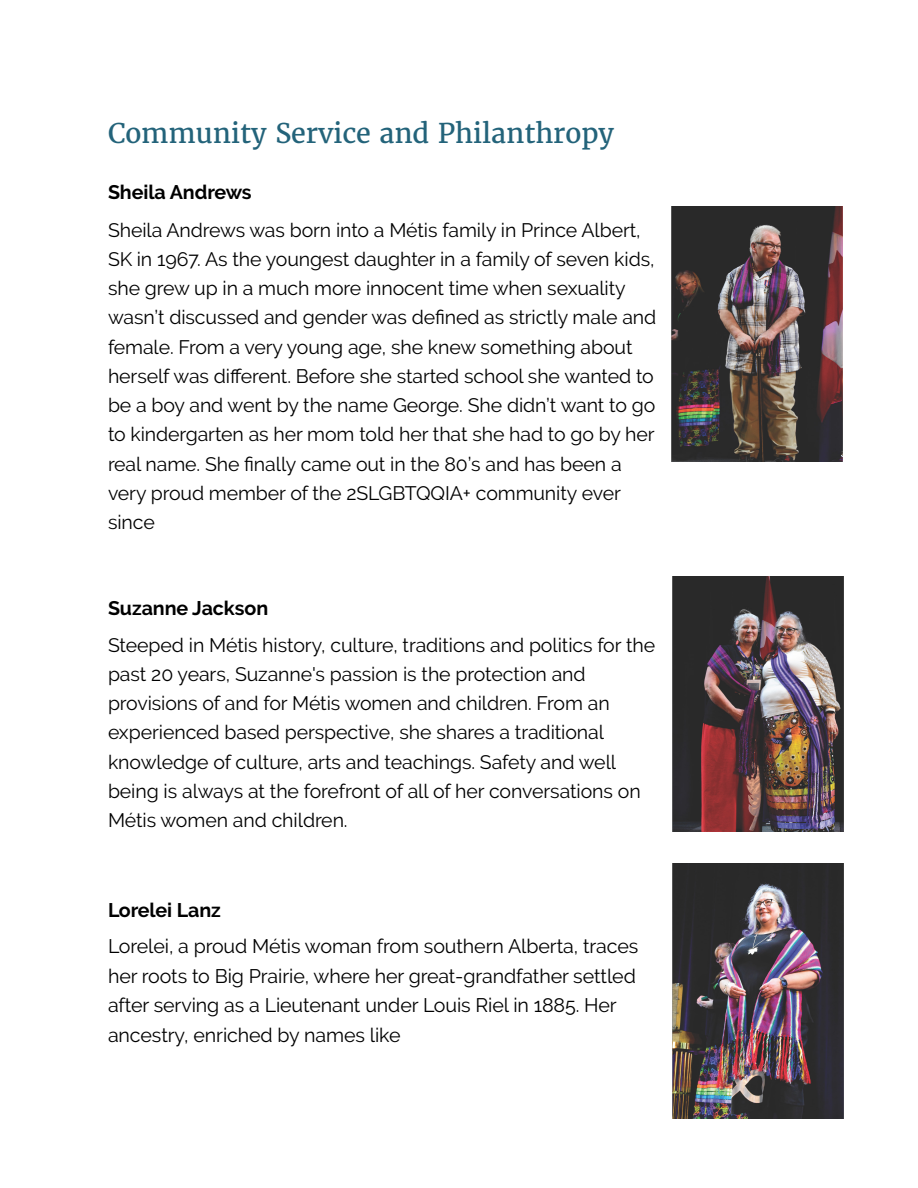
<style>
.page{position:relative;width:918px;height:1188px;background:#fff}
.page>*{position:absolute;margin:0;border:0;box-sizing:border-box;transform-origin:0 0}
.t1{font:27.15px "Merriweather";letter-spacing:-.005em;color:#23637a}
.t2{font:19.65px/29.4px "Raleway";letter-spacing:-.005em;color:#000}
.t3{font:700 19.65px "Raleway";letter-spacing:-.005em;color:#000}
.t4{font:19.5px/29.2px "Raleway";letter-spacing:-.005em;color:#000}
</style>
<div class="page">
<img style="left:672px;top:206px;width:171px;height:255px">
<img style="left:673px;top:577px;width:171px;height:255px">
<img style="left:673px;top:864px;width:171px;height:255px">
<h1 class="t1" style="left:108px;top:116px;width:508px">Community Service and Philanthropy</h1>
<p class="t3" style="left:108px;top:181px;width:145px">Sheila Andrews</p>
<p class="t4" style="left:108px;top:215px;width:550px">Sheila Andrews was born into a Métis family in Prince Albert, SK in 1967. As the youngest daughter in a family of seven kids, she grew up in a much more innocent time when sexuality wasn’t discussed and gender was defined as strictly male and female. From a very young age, she knew something about herself was different. Before she started school she wanted to be a boy and went by the name George. She didn’t want to go to kindergarten as her mom told her that she had to go by her real name. She finally came out in the 80’s and has been a very proud member of the 2SLGBTQQIA+ community ever since</p>
<p class="t3" style="left:108px;top:597px;width:162px">Suzanne Jackson</p>
<p class="t4" style="left:108px;top:630px;width:549px">Steeped in Métis history, culture, traditions and politics for the past 20 years, Suzanne's passion is the protection and provisions of and for Métis women and children. From an experienced based perspective, she shares a traditional knowledge of culture, arts and teachings. Safety and well being is always at the forefront of all of her conversations on Métis women and children.</p>
<p class="t3" style="left:108px;top:899px;width:114px">Lorelei Lanz</p>
<p class="t2" style="left:108px;top:932px;width:532px">Lorelei, a proud Métis woman from southern Alberta, traces her roots to Big Prairie, where her great-grandfather settled after serving as a Lieutenant under Louis Riel in 1885. Her ancestry, enriched by names like</p>
</div>
